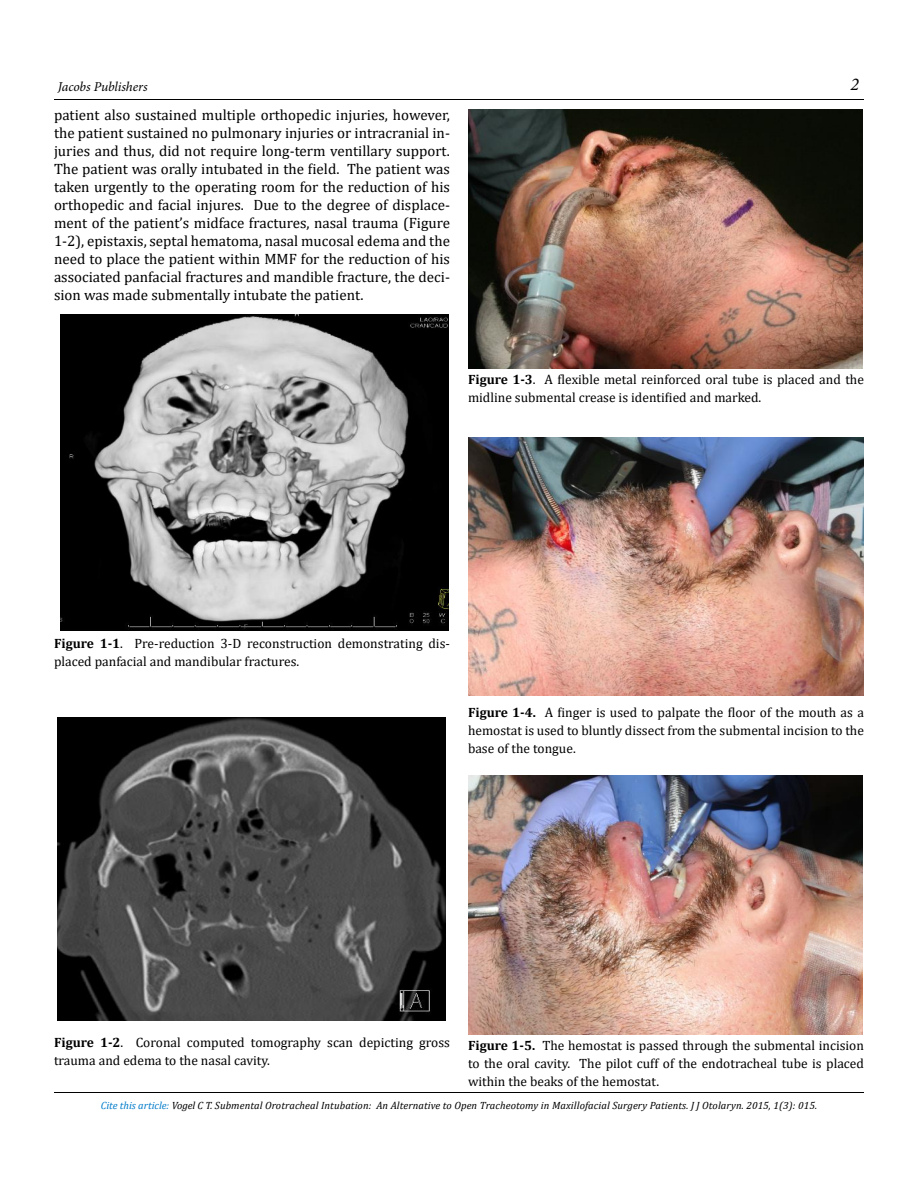
<style>
.page{position:relative;width:918px;height:1188px;background:#fff}
.page>*{position:absolute;margin:0;border:0;box-sizing:border-box;transform-origin:0 0}
.t1{font:19.05px "Calibri";letter-spacing:-.005em;color:#000;scale:1.26 1}
.t2{font:18.15px "Calibri";letter-spacing:-.005em;color:#000;scale:1.36 1}
.t3{font:18.15px "Calibri";letter-spacing:-.005em;color:#000;scale:1.13 1}
.t4{font:italic 18px "Minion Pro";color:#000}
.t5{font:17.55px "Calibri";letter-spacing:-.005em;color:#000;scale:1.21 1}
.t6{font:15px/18px "Cambria";color:#000;text-align:justify}
.t7{font:13.5px/18px "Cambria";color:#000}
.t8{font:italic 13.5px "Minion Pro";letter-spacing:-.005em;color:#000}
.t9{font:italic 10.5px "Cambria";letter-spacing:.01em;color:#000}
.s1{font-weight:700}
.s2{color:#007bca}
</style>
<div class="page">
<hr style="left:54px;top:1092px;width:810px;height:1px;background:#000100">
<hr style="left:54px;top:99px;width:810px;height:1px;background:#000100">
<img style="left:60px;top:315px;width:389px;height:316px">
<img style="left:468px;top:109px;width:395px;height:260px">
<img style="left:58px;top:718px;width:387px;height:303px">
<img style="left:468px;top:438px;width:396px;height:258px">
<img style="left:468px;top:776px;width:395px;height:259px">
<p class="t8" style="left:58px;top:78px;width:91px">Jacobs Publishers</p>
<p class="t4" style="left:850px;top:72px;width:10px">2</p>
<p class="t6" style="left:54px;top:105px;width:398px">patient also sustained multiple orthopedic injuries, however, the patient sustained no pulmonary injuries or intracranial in&shy;juries and thus, did not require long-term ventillary support.<br>The patient was orally intubated in the field. The patient was taken urgently to the operating room for the reduction of his orthopedic and facial injures. Due to the degree of displace&shy;ment of the patient’s midface fractures, nasal trauma (Figure 1-2), epistaxis, septal hematoma, nasal mucosal edema and the need to place the patient within MMF for the reduction of his associated panfacial fractures and mandible fracture, the deci&shy;sion was made submentally intubate the patient.</p>
<p class="t2" style="left:60px;top:255px;width:54px">Figures</p>
<p class="t1" style="left:58px;top:257px;width:57px">Figures</p>
<p class="t7" style="left:468px;top:370px;width:397px"><span class="s1">Figure 1-3</span>. A flexible metal reinforced oral tube is placed and the midline submental crease is identified and marked.</p>
<p class="t5" style="left:468px;top:380px;width:52px">Figures</p>
<p class="t3" style="left:466px;top:389px;width:74px">Figure 1.3</p>
<p class="t7" style="left:54px;top:634px;width:397px"><span class="s1">Figure 1-1</span>. Pre-reduction 3-D reconstruction demonstrating dis&shy;placed panfacial and mandibular fractures.</p>
<p class="t2" style="left:60px;top:650px;width:74px">Figure 1.1</p>
<p class="t7" style="left:468px;top:703px;width:398px;text-align:justify"><span class="s1">Figure 1-4.</span> A finger is used to palpate the floor of the mouth as a hemostat is used to bluntly dissect from the submental incision to the base of the tongue.</p>
<p class="t5" style="left:468px;top:714px;width:72px">Figure 1.4</p>
<p class="t5" style="left:466px;top:734px;width:72px">Figure 1.4</p>
<p class="t7" style="left:54px;top:1033px;width:398px"><span class="s1">Figure 1-2</span>. Coronal computed tomography scan depicting gross trauma and edema to the nasal cavity.</p>
<p class="t1" style="left:58px;top:1049px;width:78px">Figure 1.2</p>
<p class="t7" style="left:468px;top:1036px;width:398px;text-align:justify"><span class="s1">Figure 1-5.</span> The hemostat is passed through the submental incision to the oral cavity. The pilot cuff of the endotracheal tube is placed within the beaks of the hemostat.</p>
<p class="t5" style="left:468px;top:1041px;width:72px">Figure 1.5</p>
<p class="t5" style="left:466px;top:1061px;width:72px">Figure 1.5</p>
<p class="t9" style="left:101px;top:1098px;width:718px"><span class="s2">Cite this article:</span> Vogel C T. Submental Orotracheal Intubation: An Alternative to Open Tracheotomy in Maxillofacial Surgery Patients. J J Otolaryn. 2015, 1(3): 015.</p>
</div>
